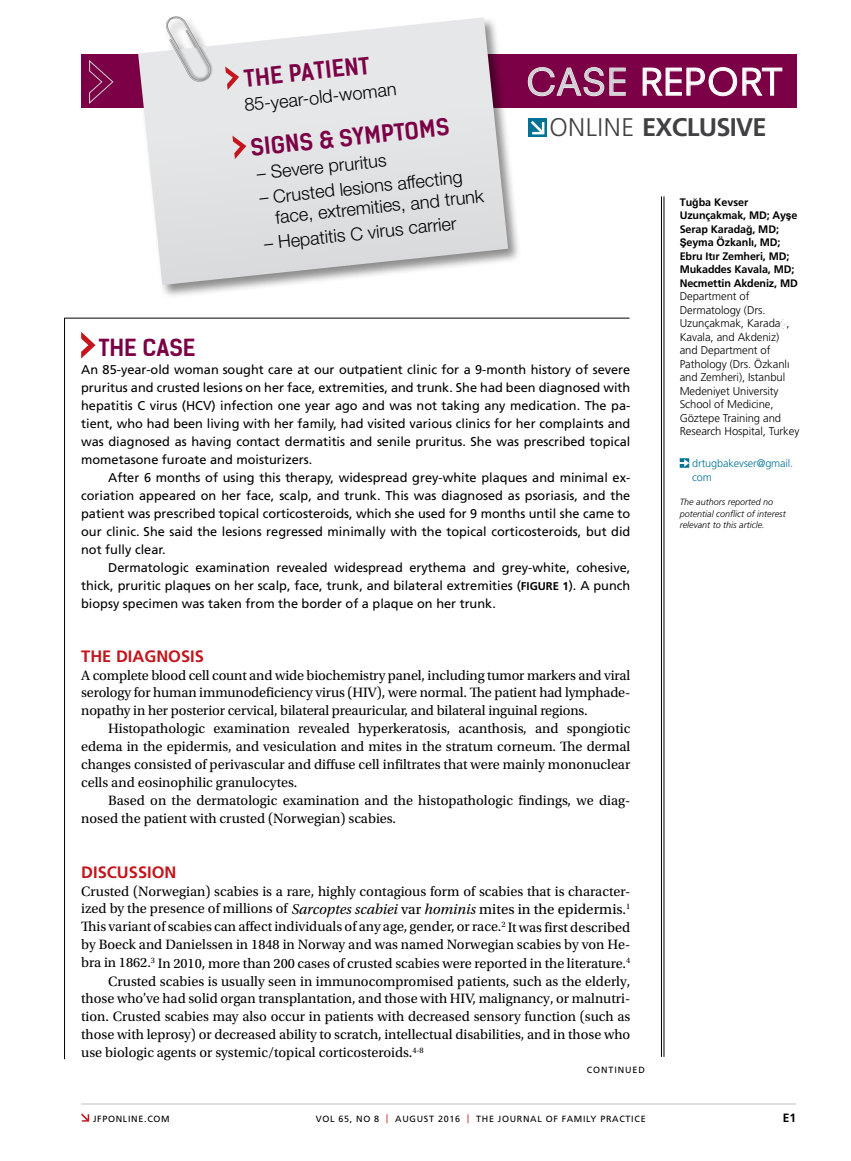
<style>
.page{position:relative;width:851px;height:1161px;background:#fff}
.page>*{position:absolute;margin:0;border:0;box-sizing:border-box;transform-origin:0 0}
.t1{font:36px "Neuzeit SLT Std";letter-spacing:.025em;color:#fff}
.t2{font:700 25.5px "Frutiger LT Std";letter-spacing:-.03em;color:#414042}
.t3{font:22.5px "Kelson Sans Bold BG";color:#7b0046}
.t4{font:300 18px/21px "Helvetica Neue LT Std";color:#000}
.t5{font:700 16.5px "Frutiger LT Std";color:#c4161c}
.t6{font:14.25px/18px "Utopia Std";color:#000;text-align:justify}
.t7{font:12.75px/18px "Frutiger LT Std";color:#000;text-align:justify}
.t8{font:700 12px "Frutiger LT Std";color:#000}
.t9{font:300 11.25px/13.5px "Frutiger LT Std";letter-spacing:-.005em;color:#000}
.t10{font:700 10.8px/13.5px "Frutiger LT Std";letter-spacing:-.01em;color:#000}
.t11{font:300 10.8px/13.5px "Frutiger LT Std";letter-spacing:-.01em;color:#007296}
.t12{font:italic 300 9px/11.2px "Frutiger LT Std";color:#000}
.t13{font:9px "Frutiger LT Std";letter-spacing:.075em;color:#000}
.t14{font:9px "Frutiger LT Std";letter-spacing:.1em;color:#000}
.s1{color:#d1d3d4}
.s2{font-weight:300}
.s3{font-family:"Arial";font-size:10.5px}
.s4{font-family:"Arial";font-weight:400}
.s5{font-weight:700;font-size:11.25px}
.s6{font-style:italic;font-size:15px}
.s7{font-size:15px}
.s8{color:#c4161c}
</style>
<div class="page">
<div style="left:81px;top:54px;width:715px;height:54px;background:#7b0046"></div>
<svg style="left:89px;top:60px;width:25px;height:44px"></svg>
<svg style="left:527px;top:67px;width:99px;height:29px"></svg>
<svg style="left:642px;top:67px;width:140px;height:29px"></svg>
<svg style="left:81px;top:1114px;width:8px;height:8px"></svg>
<hr style="left:81px;top:1104px;width:715px;height:1px;background:#bcbec0">
<hr style="left:663px;top:196px;width:1px;height:861px;background:#000">
<hr style="left:661px;top:196px;width:1px;height:861px;background:#000">
<svg style="left:679px;top:458px;width:10px;height:10px"></svg>
<svg style="left:81px;top:332px;width:15px;height:26px"></svg>
<hr style="left:64px;top:318px;width:1px;height:741px;background:#000">
<hr style="left:64px;top:318px;width:565px;height:1px;background:#000">
<div style="left:136px;top:15px;width:386px;height:284px;background:#000;opacity:.45"></div>
<svg style="left:138px;top:17px;width:370px;height:268px;background:#e1e0e2"></svg>
<svg style="left:165px;top:16px;width:54px;height:70px"></svg>
<svg style="left:225px;top:67px;width:14px;height:23px"></svg>
<svg style="left:232px;top:136px;width:14px;height:23px"></svg>
<svg style="left:528px;top:118px;width:19px;height:19px"></svg>
<svg style="left:530px;top:121px;width:14px;height:13px"></svg>
<h3 class="t3" style="left:243px;top:65px;width:127px;rotate:-6deg">THE PATIENT</h3>
<p class="t4" style="left:243px;top:94px;width:154px;rotate:-6deg">85-year-old-woman</p>
<h3 class="t3" style="left:249px;top:134px;width:201px;rotate:-6deg">SIGNS &amp; SYMPTOMS</h3>
<p class="t4" style="left:256px;top:163px;width:132px;rotate:-6deg">– Severe pruritus</p>
<h1 class="t1" style="left:526px;top:60px;width:257px"><span class="s1">CASE</span> REPORT</h1>
<h2 class="t2" style="left:549px;top:112px;width:219px"><span class="s2">ONLINE</span> EXCLUSIVE</h2>
<p class="t4" style="left:272px;top:186px;width:211px;text-indent:-14px;rotate:-6deg">– Crusted lesions affecting face, extremities, and trunk</p>
<p class="t10" style="left:679px;top:195px;width:120px">Tu<span class="s3">ğ</span>ba Kevser<br>Uzunçakmak, MD; Ay<span class="s3">ş</span>e<br>Serap Karada<span class="s3">ğ</span>, MD;<br><span class="s3">Ş</span>eyma Özkanlı, MD;<br>Ebru Itır Zemheri, MD;<br>Mukaddes Kavala, MD;<br>Necmettin Akdeniz, MD</p>
<p class="t9" style="left:679px;top:290px;width:121px">Department of<br>Dermatology (Drs.<br>Uzunçakmak, Karada<span class="s4">ğ</span>,<br>Kavala, and Akdeniz) and Department of<br>Pathology (Drs. Özkanlı and Zemheri), Istanbul<br>Medeniyet University<br>School of Medicine,<br>Göztepe Training and<br>Research Hospital, Turkey</p>
<p class="t11" style="left:692px;top:457px;width:102px">drtugbakevser@gmail. com</p>
<p class="t12" style="left:679px;top:497px;width:108px">The authors reported no potential conflict of interest relevant to this article.</p>
<p class="t4" style="left:263px;top:232px;width:195px;rotate:-6deg">– Hepatitis C virus carrier</p>
<h3 class="t3" style="left:99px;top:333px;width:98px">THE CASE</h3>
<p class="t7" style="left:81px;top:360px;width:550px">An 85-year-old woman sought care at our outpatient clinic for a 9-month history of severe pruritus and crusted lesions on her face, extremities, and trunk. She had been diagnosed with hepatitis C virus (HCV) infection one year ago and was not taking any medication. The pa&shy;tient, who had been living with her family, had visited various clinics for her complaints and was diagnosed as having contact dermatitis and senile pruritus. She was prescribed topical mometasone furoate and moisturizers.</p>
<p class="t7" style="left:81px;top:468px;width:550px;text-indent:27px">After 6 months of using this therapy, widespread grey-white plaques and minimal ex&shy;coriation appeared on her face, scalp, and trunk. This was diagnosed as psoriasis, and the patient was prescribed topical corticosteroids, which she used for 9 months until she came to our clinic. She said the lesions regressed minimally with the topical corticosteroids, but did not fully clear.</p>
<p class="t7" style="left:81px;top:558px;width:550px;text-indent:27px">Dermatologic examination revealed widespread erythema and grey-white, cohesive, thick, pruritic plaques on her scalp, face, trunk, and bilateral extremities (<span class="s5">FIGURE 1</span>). A punch biopsy specimen was taken from the border of a plaque on her trunk.</p>
<p class="t5" style="left:81px;top:646px;width:124px">THE DIAGNOSIS</p>
<p class="t6" style="left:81px;top:666px;width:550px">A complete blood cell count and wide biochemistry panel, including tumor markers and viral serology for human immunodeficiency virus (HIV), were normal. The patient had lymphade&shy;nopathy in her posterior cervical, bilateral preauricular, and bilateral inguinal regions.</p>
<p class="t6" style="left:81px;top:720px;width:550px;text-indent:27px">Histopathologic examination revealed hyperkeratosis, acanthosis, and spongiotic edema in the epidermis, and vesiculation and mites in the stratum corneum. The dermal changes consisted of perivascular and diffuse cell infiltrates that were mainly mononuclear cells and eosinophilic granulocytes.</p>
<p class="t6" style="left:81px;top:792px;width:550px;text-indent:27px">Based on the dermatologic examination and the histopathologic findings, we diag&shy;nosed the patient with crusted (Norwegian) scabies.</p>
<p class="t5" style="left:81px;top:862px;width:97px">DISCUSSION</p>
<p class="t6" style="left:81px;top:882px;width:550px">Crusted (Norwegian) scabies is a rare, highly contagious form of scabies that is character-</p>
<p class="t6" style="left:81px;top:900px;width:550px">ized by the presence of millions of <span class="s6">Sarcoptes scabiei</span> <span class="s7">var</span> <span class="s6">hominis</span> <span class="s7">mites in the epidermis</span>.<sup>1</sup></p>
<p class="t6" style="left:81px;top:918px;width:550px">This variant of scabies can affect individuals of any age, gender, or race.<sup>2</sup> It was first described</p>
<p class="t6" style="left:81px;top:936px;width:550px">by Boeck and Danielssen in 1848 in Norway and was named Norwegian scabies by von He-</p>
<p class="t6" style="left:81px;top:954px;width:550px">bra in 1862.<sup>3</sup> In 2010, more than 200 cases of crusted scabies were reported in the literature.<sup>4</sup></p>
<p class="t6" style="left:108px;top:972px;width:523px">Crusted scabies is usually seen in immunocompromised patients, such as the elderly,</p>
<p class="t6" style="left:81px;top:990px;width:550px">those who’ve had solid organ transplantation, and those with HIV, malignancy, or malnutri-</p>
<p class="t6" style="left:81px;top:1008px;width:550px">tion. Crusted scabies may also occur in patients with decreased sensory function (such as</p>
<p class="t6" style="left:81px;top:1026px;width:550px">those with leprosy) or decreased ability to scratch, intellectual disabilities, and in those who</p>
<p class="t6" style="left:81px;top:1044px;width:344px">use biologic agents or systemic/topical corticosteroids.<sup>4-8</sup></p>
<p class="t14" style="left:586px;top:1065px;width:60px">CONTINUED</p>
<p class="t13" style="left:93px;top:1113px;width:78px">JFPONLINE.COM</p>
<p class="t13" style="left:316px;top:1113px;width:331px">VOL 65, NO 8 <span class="s8">|</span> AUGUST 2016 <span class="s8">|</span> THE JOURNAL OF FAMILY PRACTICE</p>
<p class="t8" style="left:782px;top:1111px;width:15px">E1</p>
</div>
